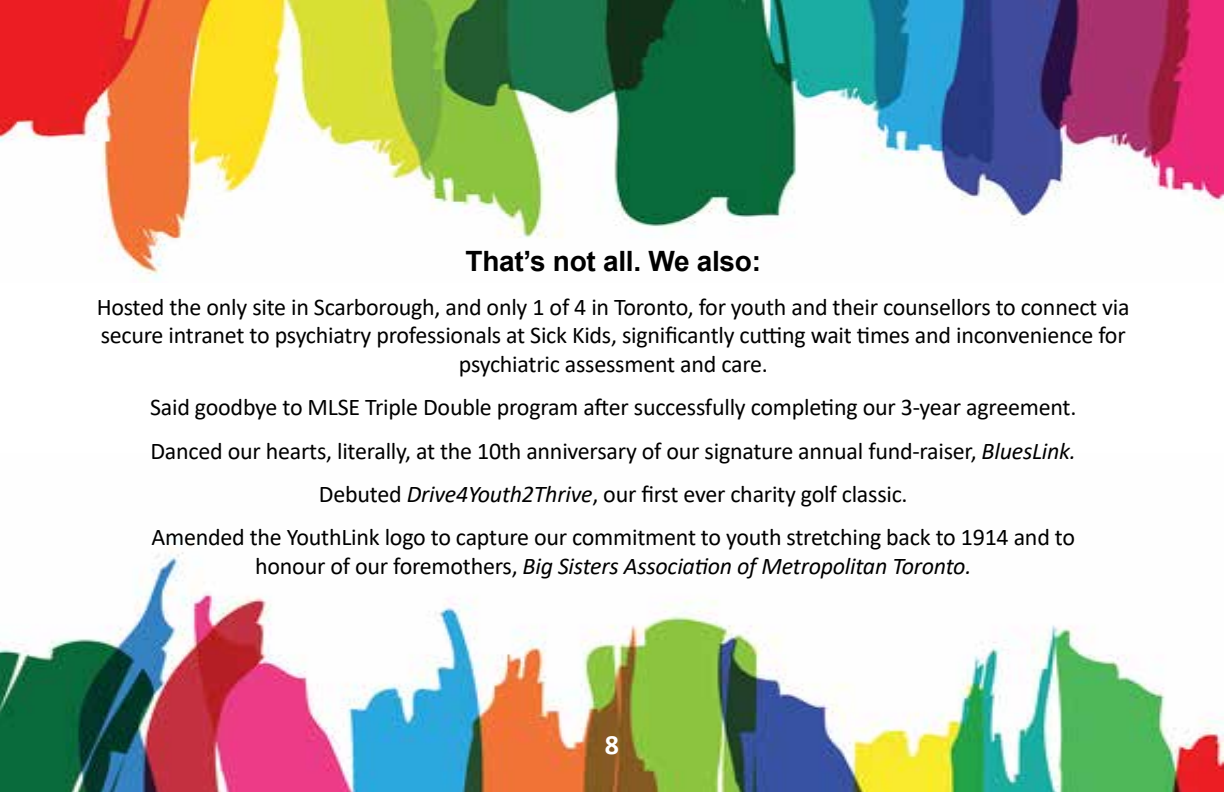
<style>
.page{position:relative;width:1224px;height:792px;background:#fff}
.page>*{position:absolute;margin:0;border:0;box-sizing:border-box;transform-origin:0 0}
.t1{font:700 28px "Arial";letter-spacing:-.01em;color:#000}
.t2{font:700 28px "Calibri";color:#fff}
.t3{font:24px/43.2px "Calibri";letter-spacing:-.01em;color:#000;text-align:center}
.t4{font:italic 24px "Calibri";letter-spacing:-.01em;color:#000}
.s1{font-style:italic}
.s2{font-style:normal}
</style>
<div class="page">
<img style="left:0;top:0;width:1224px;height:280px">
<img style="left:0;top:539px;width:1224px;height:253px">
<p class="t1" style="left:466px;top:242px;width:297px">That’s not all. We also:</p>
<p class="t3" style="left:97px;top:292px;width:1034px;line-height:28.8px">Hosted the only site in Scarborough, and only 1 of 4 in Toronto, for youth and their counsellors to connect via secure intranet to psychiatry professionals at Sick Kids, significantly cutting wait times and inconvenience for psychiatric assessment and care.</p>
<p class="t3" style="left:150px;top:385px;width:928px">Said goodbye to MLSE Triple Double program after successfully completing our 3-year agreement.<br>Danced our hearts, literally, at the 10th anniversary of our signature annual fund-raiser, <span class="s1">BluesLink.<br></span>Debuted <span class="s1">Drive4Youth2Thrive</span>, our first ever charity golf classic.<br>Amended the YouthLink logo to capture our commitment to youth stretching back to 1914 and to</p>
<p class="t4" style="left:255px;top:549px;width:718px"><span class="s2">honour of our foremothers,</span> Big Sisters Association of Metropolitan Toronto.</p>
<p class="t2" style="left:605px;top:725px;width:16px">8</p>
</div>
